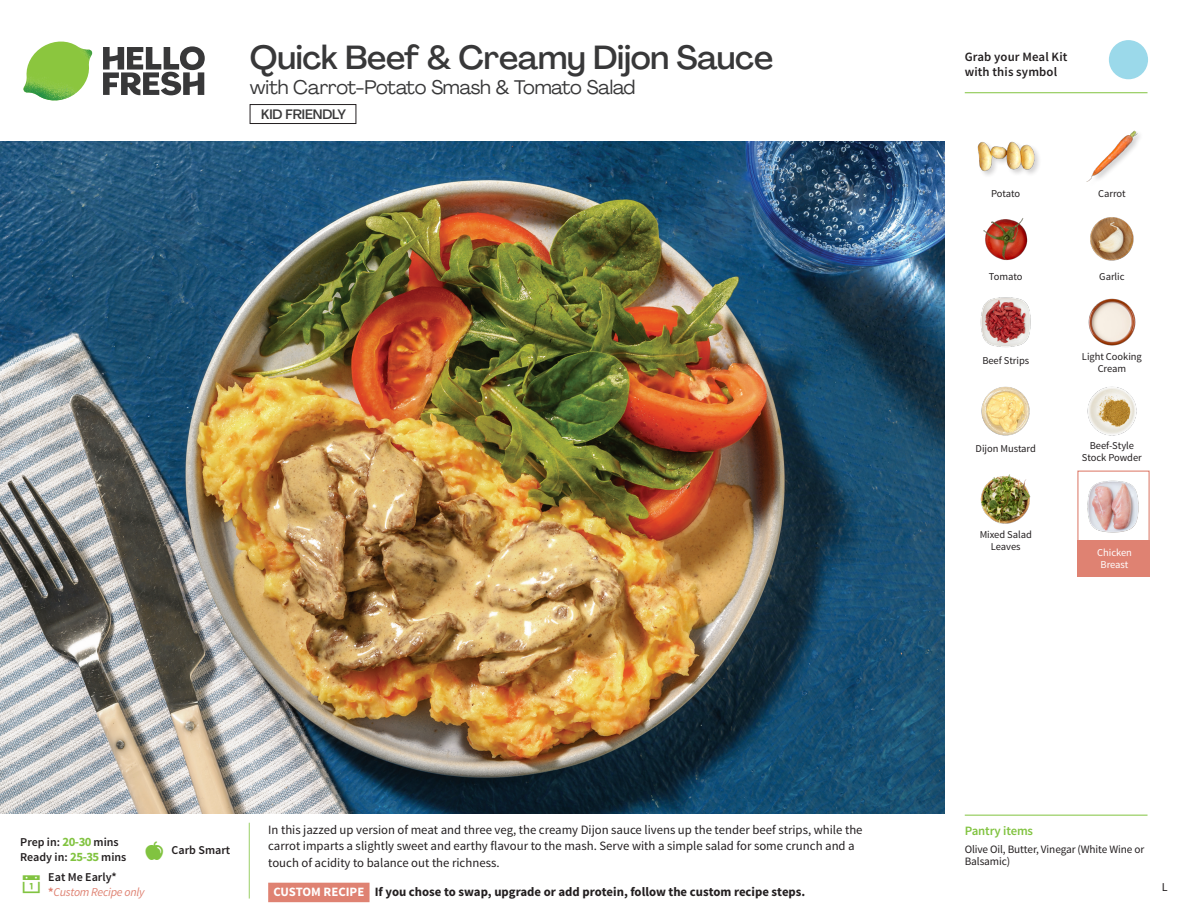
<style>
.page{position:relative;width:1188px;height:918px;background:#fff}
.page>*{position:absolute;margin:0;border:0;box-sizing:border-box;transform-origin:0 0}
._15_Titel_UK{font:500 33px "Agrandir";letter-spacing:-.01em;color:#383839}
._15_Titel_UK-2{font:19.5px "Agrandir";letter-spacing:-.01em;color:#383839}
.t1{font:500 13.5px "Agrandir";letter-spacing:-.01em;color:#383839}
.Step_6_Text_AU{font:12.75px/16.5px "Source Sans Pro";color:#231f20}
.Step_6_Text_AU-2{font:700 12.75px "Source Sans Pro";color:#231f20}
.t2{font:600 12.75px/15px "Source Sans Pro";letter-spacing:.01em;color:#231f20}
._04_Headers_Front{font:600 12.75px "Source Sans Pro";letter-spacing:-.01em;color:#81c340}
._04_Intro{font:600 12px "Source Sans Pro";color:#231f20}
._04_Intro-2{font:italic 12px "Source Sans Pro";letter-spacing:-.02em;color:#df8272}
.t3{font:12px "Source Sans Pro";color:#231f20}
._05_Pantry{font:11.25px/12px "Source Sans Pro";letter-spacing:-.01em;color:#231f20}
._18_FRONT_ingredient{font:10.5px/12px "Source Sans Pro";letter-spacing:-.005em;color:#231f20;text-align:center}
._18_FRONT_ingredient-2{font:10.5px/12px "Source Sans Pro";letter-spacing:-.005em;color:#fff;text-align:center}
.s1{font-weight:700;font-size:12.75px;color:#81c340}
.s2{font-weight:700;font-style:normal}
.s3{color:#fff}
</style>
<div class="page">
<svg style="left:103px;top:46px;width:102px;height:49px"></svg>
<img style="left:23px;top:42px;width:69px;height:59px">
<svg style="left:248px;top:822px;width:122px;height:80px"></svg>
<img style="left:0;top:142px;width:945px;height:672px">
<div style="left:250px;top:104px;width:106px;height:20px;border:1px solid #231f20"></div>
<img style="left:1088px;top:298px;width:48px;height:48px">
<img style="left:1087px;top:386px;width:50px;height:50px">
<img style="left:981px;top:386px;width:49px;height:50px">
<img style="left:981px;top:474px;width:50px;height:50px">
<img style="left:980px;top:297px;width:51px;height:50px">
<img style="left:983px;top:218px;width:45px;height:43px">
<img style="left:1090px;top:217px;width:44px;height:44px">
<div style="left:977px;top:141px;width:65px;height:37px;background:#231f20;opacity:.2"></div>
<img style="left:977px;top:141px;width:57px;height:37px">
<img style="left:1086px;top:130px;width:54px;height:52px">
<div style="left:1077px;top:471px;width:73px;height:72px;border:1px solid #df8272"></div>
<div style="left:1077px;top:540px;width:73px;height:37px;background:#df8272"></div>
<img style="left:1087px;top:480px;width:52px;height:53px">
<hr style="left:965px;top:815px;width:183px;height:1px;background:#81c340">
<svg style="left:1091px;top:40px;width:57px;height:54px"></svg>
<hr style="left:965px;top:92px;width:183px;height:1px;background:#81c340">
<p class="_15_Titel_UK" style="left:250px;top:37px;width:525px">Quick Beef &amp; Creamy Dijon Sauce</p>
<p class="_15_Titel_UK-2" style="left:250px;top:75px;width:387px">with Carrot-Potato Smash &amp; Tomato Salad</p>
<p class="t1" style="left:261px;top:106px;width:86px">KID FRIENDLY</p>
<p class="_04_Intro" style="left:20px;top:835px;width:100px">Prep in: <span class="s1">20-30</span> mins</p>
<p class="_04_Intro" style="left:20px;top:850px;width:108px">Ready in: <span class="s1">25-35</span> mins</p>
<p class="_04_Intro" style="left:48px;top:869px;width:70px">Eat Me Early*</p>
<p class="_04_Intro-2" style="left:48px;top:885px;width:98px"><span class="s2">*</span>Custom Recipe only</p>
<p class="_04_Intro" style="left:172px;top:843px;width:60px">Carb Smart</p>
<p class="Step_6_Text_AU" style="left:268px;top:822px;width:596px">In this jazzed up version of meat and three veg, the creamy Dijon sauce livens up the tender beef strips, while the carrot imparts a slightly sweet and earthy flavour to the mash. Serve with a simple salad for some crunch and a touch of acidity to balance out the richness.</p>
<p class="Step_6_Text_AU-2" style="left:273px;top:884px;width:533px"><span class="s3">CUSTOM RECIPE</span> If you chose to swap, upgrade or add protein, follow the custom recipe steps.</p>
<p class="t2" style="left:965px;top:50px;width:104px">Grab your Meal Kit with this symbol</p>
<p class="_18_FRONT_ingredient" style="left:991px;top:188px;width:31px">Potato</p>
<p class="_18_FRONT_ingredient" style="left:1098px;top:188px;width:29px">Carrot</p>
<p class="_18_FRONT_ingredient" style="left:989px;top:271px;width:35px">Tomato</p>
<p class="_18_FRONT_ingredient" style="left:1099px;top:271px;width:27px">Garlic</p>
<p class="_18_FRONT_ingredient" style="left:982px;top:354px;width:48px">Beef Strips</p>
<p class="_18_FRONT_ingredient" style="left:1082px;top:351px;width:61px">Light Cooking<br>Cream</p>
<p class="_18_FRONT_ingredient" style="left:976px;top:443px;width:62px">Dijon Mustard</p>
<p class="_18_FRONT_ingredient" style="left:1082px;top:440px;width:61px">Beef-Style<br>Stock Powder</p>
<p class="_18_FRONT_ingredient" style="left:980px;top:528px;width:54px">Mixed Salad<br>Leaves</p>
<p class="_18_FRONT_ingredient-2" style="left:1097px;top:547px;width:36px">Chicken<br>Breast</p>
<p class="_04_Headers_Front" style="left:965px;top:822px;width:70px">Pantry items</p>
<p class="_05_Pantry" style="left:965px;top:844px;width:181px">Olive Oil, Butter, Vinegar (White Wine or<br>Balsamic)</p>
<p class="t3" style="left:1162px;top:879px;width:7px">L</p>
</div>
